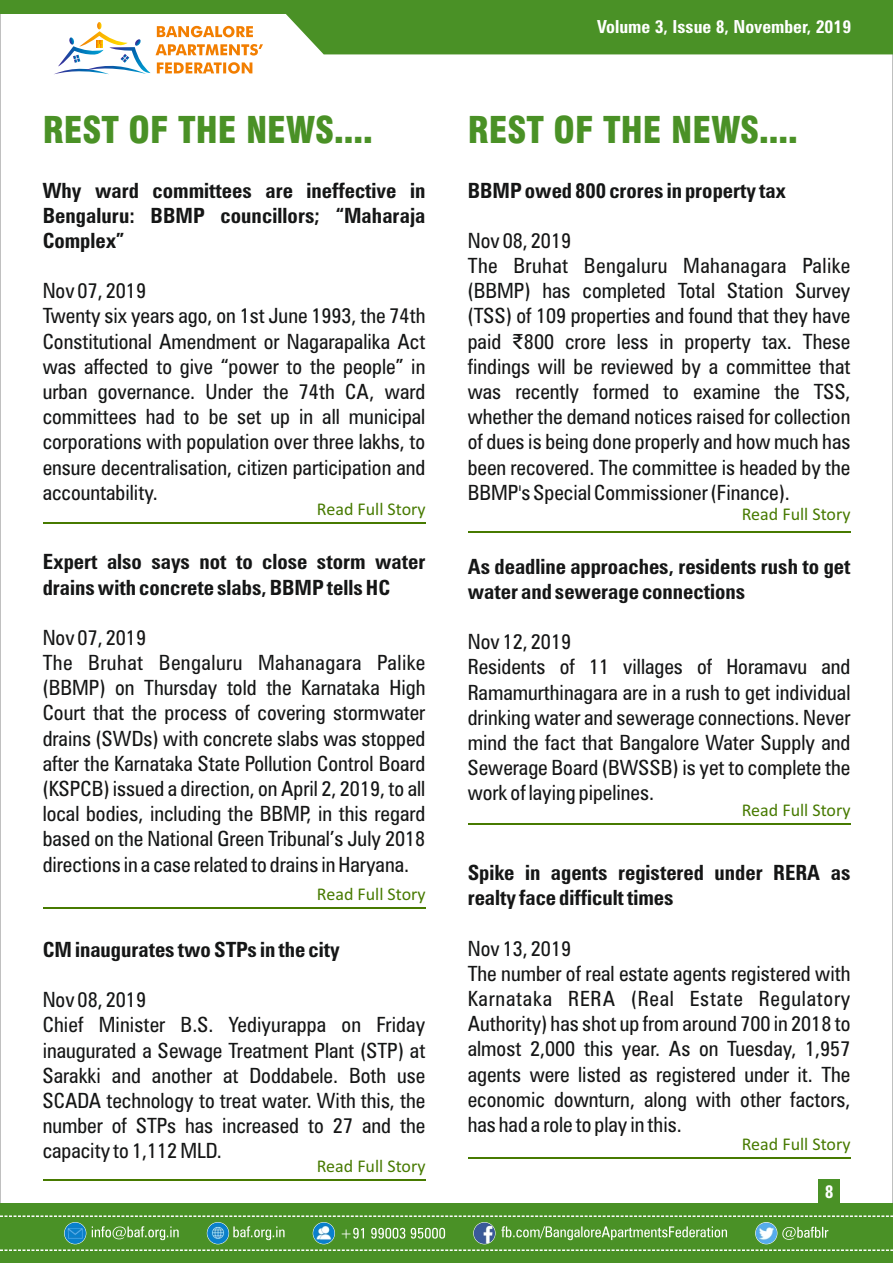
<style>
.page{position:relative;width:893px;height:1263px;background:#fff}
.page>*{position:absolute;margin:0;border:0;box-sizing:border-box;transform-origin:0 0}
.t1{font:900 condensed 36px "Swiss 721 BT";color:#4a9126}
.t2{font:condensed 21px/25.2px "Zurich BT";color:#151616}
.t3{font:700 condensed 21px/25.2px "Zurich BT";color:#151616}
.t4{font:18px "Calibri";color:#477a00}
.t5{font:700 condensed 18px "Zurich BT";color:#fff}
.s1{font-family:"Arial";font-stretch:normal}
</style>
<div class="page">
<div style="left:286px;top:14px;width:607px;height:40px;background:#4a9126"></div>
<div style="left:0;top:0;width:893px;height:14px;background:#4a9126"></div>
<svg style="left:54px;top:22px;width:209px;height:52px"></svg>
<hr style="left:43px;top:1179px;width:382px;height:2px;background:#477a00">
<div style="left:818px;top:1179px;width:22px;height:26px;background:#4a9126"></div>
<hr style="left:468px;top:1157px;width:382px;height:2px;background:#477a00">
<hr style="left:468px;top:531px;width:382px;height:2px;background:#477a00">
<hr style="left:468px;top:824px;width:382px;height:1px;background:#477a00">
<hr style="left:43px;top:523px;width:382px;height:1px;background:#477a00">
<hr style="left:43px;top:907px;width:382px;height:2px;background:#477a00">
<div style="left:0;top:1203px;width:893px;height:60px;background:#4a9126"></div>
<svg style="left:782px;top:1227px;width:46px;height:13px"></svg>
<div style="left:755px;top:1222px;width:22px;height:22px;border:1px solid #fff;border-radius:50%"></div>
<img style="left:756px;top:1222px;width:21px;height:22px;border-radius:50%">
<svg style="left:501px;top:1226px;width:226px;height:14px"></svg>
<div style="left:473px;top:1222px;width:22px;height:22px;border:1px solid #fff;border-radius:50%"></div>
<img style="left:474px;top:1222px;width:21px;height:22px;border-radius:50%">
<svg style="left:233px;top:1226px;width:52px;height:14px"></svg>
<img style="left:207px;top:1222px;width:22px;height:22px;border-radius:50%">
<svg style="left:342px;top:1228px;width:103px;height:10px"></svg>
<div style="left:313px;top:1222px;width:22px;height:22px;border:1px solid #fff;border-radius:50%"></div>
<img style="left:313px;top:1222px;width:21px;height:22px;border-radius:50%">
<div style="left:64px;top:1222px;width:22px;height:22px;border:1px solid #fff;border-radius:50%"></div>
<img style="left:65px;top:1222px;width:21px;height:22px;border-radius:50%">
<svg style="left:92px;top:1226px;width:87px;height:14px"></svg>
<svg style="left:0;top:1215px;width:893px;height:2px"></svg>
<svg style="left:0;top:1249px;width:893px;height:2px"></svg>
<p class="t5" style="left:597px;top:19px;width:256px">Volume 3, Issue 8, November, 2019</p>
<h1 class="t1" style="left:43px;top:116px;width:332px">REST OF THE NEWS....</h1>
<h1 class="t1" style="left:468px;top:116px;width:332px">REST OF THE NEWS....</h1>
<p class="t3" style="left:43px;top:180px;width:384px;text-align:justify">Why ward committees are ineffective in Bengaluru: BBMP councillors; “Maharaja Complex”</p>
<p class="t2" style="left:43px;top:280px;width:384px">Nov 07, 2019<br>Twenty six years ago, on 1st June 1993, the 74th Constitutional Amendment or Nagarapalika Act was affected to give “power to the people” in urban governance. Under the 74th CA, ward committees had to be set up in all municipal corporations with population over three lakhs, to ensure decentralisation, citizen participation and accountability.</p>
<p class="t3" style="left:468px;top:180px;width:320px">BBMP owed 800 crores in property tax</p>
<p class="t2" style="left:468px;top:230px;width:384px">Nov 08, 2019<br>The Bruhat Bengaluru Mahanagara Palike (BBMP) has completed Total Station Survey (TSS) of 109 properties and found that they have paid <span class="s1">₹</span>800 crore less in property tax. These findings will be reviewed by a committee that was recently formed to examine the TSS, whether the demand notices raised for collection of dues is being done properly and how much has been recovered. The committee is headed by the BBMP's Special Commissioner (Finance).</p>
<p class="t4" style="left:317px;top:502px;width:110px">Read Full Story</p>
<p class="t4" style="left:742px;top:506px;width:110px">Read Full Story</p>
<p class="t3" style="left:43px;top:551px;width:384px">Expert also says not to close storm water drains with concrete slabs, BBMP tells HC</p>
<p class="t2" style="left:43px;top:627px;width:384px">Nov 07, 2019<br>The Bruhat Bengaluru Mahanagara Palike (BBMP) on Thursday told the Karnataka High Court that the process of covering stormwater drains (SWDs) with concrete slabs was stopped after the Karnataka State Pollution Control Board (KSPCB) issued a direction, on April 2, 2019, to all local bodies, including the BBMP, in this regard based on the National Green Tribunal’s July 2018 directions in a case related to drains in Haryana.</p>
<p class="t4" style="left:317px;top:887px;width:110px">Read Full Story</p>
<p class="t3" style="left:43px;top:939px;width:298px">CM inaugurates two STPs in the city</p>
<p class="t2" style="left:43px;top:989px;width:384px">Nov 08, 2019<br>Chief Minister B.S. Yediyurappa on Friday inaugurated a Sewage Treatment Plant (STP) at Sarakki and another at Doddabele. Both use SCADA technology to treat water. With this, the number of STPs has increased to 27 and the capacity to 1,112 MLD.</p>
<p class="t4" style="left:317px;top:1158px;width:110px">Read Full Story</p>
<p class="t3" style="left:468px;top:556px;width:384px">As deadline approaches, residents rush to get water and sewerage connections</p>
<p class="t2" style="left:468px;top:631px;width:384px">Nov 12, 2019<br>Residents of 11 villages of Horamavu and Ramamurthinagara are in a rush to get individual drinking water and sewerage connections. Never mind the fact that Bangalore Water Supply and Sewerage Board (BWSSB) is yet to complete the work of laying pipelines.</p>
<p class="t4" style="left:742px;top:803px;width:110px">Read Full Story</p>
<p class="t3" style="left:468px;top:862px;width:384px">Spike in agents registered under RERA as realty face difficult times</p>
<p class="t2" style="left:468px;top:938px;width:384px">Nov 13, 2019<br>The number of real estate agents registered with Karnataka RERA (Real Estate Regulatory Authority) has shot up from around 700 in 2018 to almost 2,000 this year. As on Tuesday, 1,957 agents were listed as registered under it. The economic downturn, along with other factors, has had a role to play in this.</p>
<p class="t4" style="left:742px;top:1136px;width:110px">Read Full Story</p>
<p class="t5" style="left:825px;top:1184px;width:10px">8</p>
</div>
